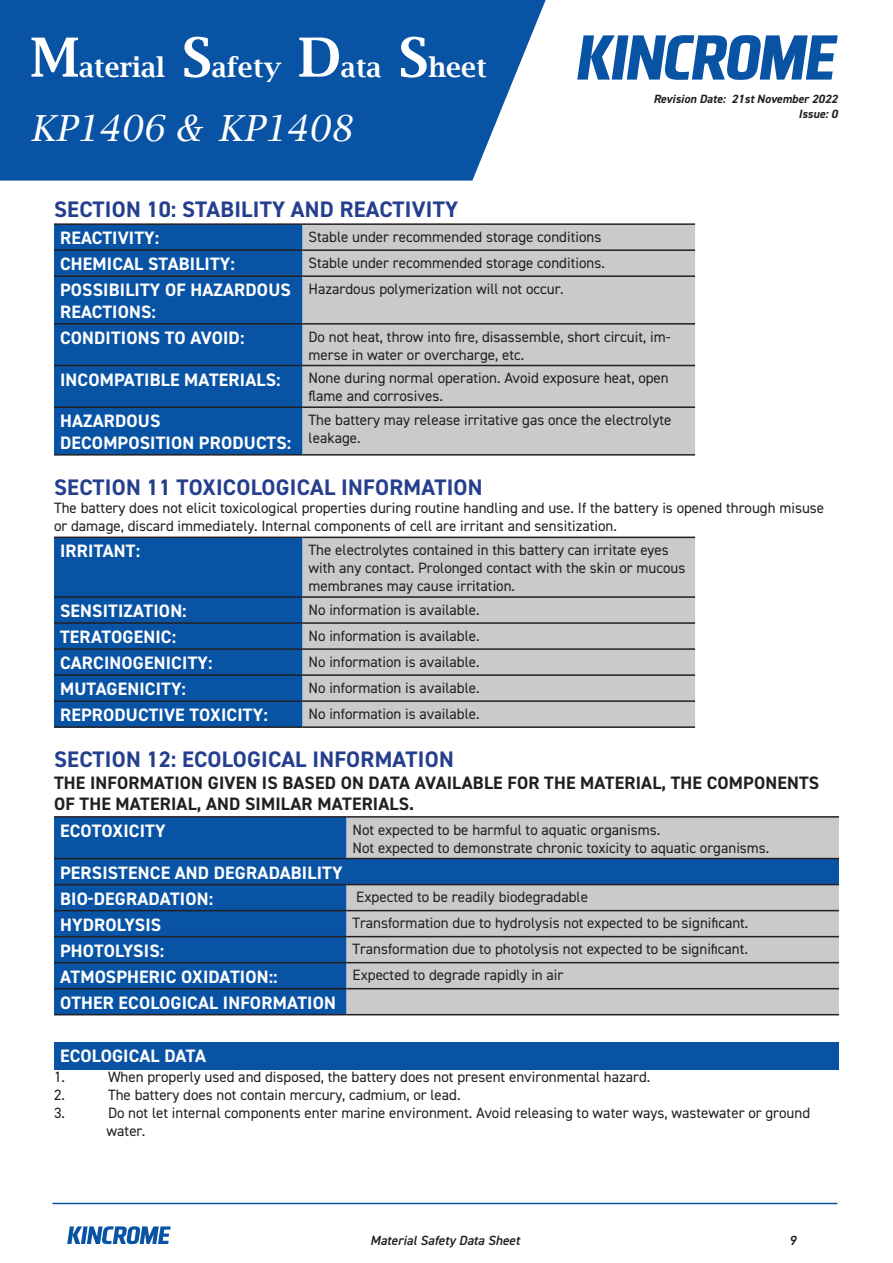
<style>
.page{position:relative;width:893px;height:1263px;background:#fff}
.page>*{position:absolute;margin:0;border:0;box-sizing:border-box;transform-origin:0 0}
.t1{font:italic 36px "Lucida Bright";color:#fff}
.t2{font:600 27px "Lucida Bright";color:#fff}
.Subheading_Blue{font:700 22.5px "DIN2014";letter-spacing:.01em;color:#253f8e}
.Body_Text{font:700 22.5px "DIN2014";letter-spacing:.01em;color:#253f8e}
.Subheading_White{font:700 18px/21.6px "DIN2014";letter-spacing:.01em;color:#fff}
.Subheading_Black{font:700 18px/21.6px "DIN2014";letter-spacing:.01em;color:#231f20}
.Body_Text-2{font:15px/18px "DIN2014";color:#231f20}
.t3{font:italic 600 13.35px "DIN2014";color:#231f20}
.t4{font:italic 700 12px/14.4px "DIN2014";color:#231f20;text-align:right}
.s1{font-size:54px}
</style>
<div class="page">
<svg style="left:67px;top:1226px;width:104px;height:18px"></svg>
<hr style="left:53px;top:1203px;width:784px;height:1px;background:#0953a5">
<div style="left:0;top:0;width:546px;height:181px;background:#0953a5"></div>
<svg style="left:577px;top:35px;width:261px;height:45px"></svg>
<div style="left:54px;top:225px;width:249px;height:229px;background:#0953a5"></div>
<div style="left:303px;top:225px;width:392px;height:229px;background:#c9cacc"></div>
<hr style="left:54px;top:223px;width:249px;height:2px;background:#231f20">
<hr style="left:54px;top:249px;width:249px;height:2px;background:#231f20">
<hr style="left:54px;top:275px;width:249px;height:2px;background:#231f20">
<hr style="left:54px;top:323px;width:249px;height:2px;background:#231f20">
<hr style="left:54px;top:365px;width:249px;height:1px;background:#231f20">
<hr style="left:54px;top:406px;width:249px;height:2px;background:#231f20">
<hr style="left:54px;top:454px;width:249px;height:2px;background:#231f20">
<hr style="left:303px;top:223px;width:392px;height:2px;background:#231f20">
<hr style="left:303px;top:249px;width:392px;height:2px;background:#231f20">
<hr style="left:303px;top:275px;width:392px;height:2px;background:#231f20">
<hr style="left:303px;top:323px;width:392px;height:2px;background:#231f20">
<hr style="left:303px;top:365px;width:392px;height:1px;background:#231f20">
<hr style="left:303px;top:406px;width:392px;height:2px;background:#231f20">
<hr style="left:303px;top:454px;width:392px;height:2px;background:#231f20">
<div style="left:54px;top:538px;width:249px;height:188px;background:#0953a5"></div>
<div style="left:303px;top:538px;width:392px;height:188px;background:#c9cacc"></div>
<hr style="left:54px;top:537px;width:249px;height:1px;background:#231f20">
<hr style="left:54px;top:596px;width:249px;height:2px;background:#231f20">
<hr style="left:54px;top:622px;width:249px;height:2px;background:#231f20">
<hr style="left:54px;top:648px;width:249px;height:2px;background:#231f20">
<hr style="left:54px;top:674px;width:249px;height:2px;background:#231f20">
<hr style="left:54px;top:700px;width:249px;height:2px;background:#231f20">
<hr style="left:54px;top:726px;width:249px;height:2px;background:#231f20">
<hr style="left:303px;top:537px;width:392px;height:1px;background:#231f20">
<hr style="left:303px;top:596px;width:392px;height:2px;background:#231f20">
<hr style="left:303px;top:622px;width:392px;height:2px;background:#231f20">
<hr style="left:303px;top:648px;width:392px;height:2px;background:#231f20">
<hr style="left:303px;top:674px;width:392px;height:2px;background:#231f20">
<hr style="left:303px;top:700px;width:392px;height:2px;background:#231f20">
<hr style="left:303px;top:726px;width:392px;height:2px;background:#231f20">
<div style="left:54px;top:818px;width:293px;height:196px;background:#0953a5"></div>
<svg style="left:347px;top:818px;width:492px;height:196px;background:#adb7c4"></svg>
<hr style="left:54px;top:816px;width:293px;height:2px;background:#231f20">
<hr style="left:54px;top:858px;width:293px;height:1px;background:#231f20">
<hr style="left:54px;top:884px;width:293px;height:1px;background:#231f20">
<hr style="left:54px;top:910px;width:293px;height:1px;background:#231f20">
<hr style="left:54px;top:936px;width:293px;height:1px;background:#231f20">
<hr style="left:54px;top:962px;width:293px;height:1px;background:#231f20">
<hr style="left:54px;top:988px;width:293px;height:1px;background:#231f20">
<hr style="left:54px;top:1014px;width:293px;height:1px;background:#231f20">
<hr style="left:347px;top:816px;width:492px;height:2px;background:#231f20">
<hr style="left:347px;top:858px;width:492px;height:1px;background:#231f20">
<hr style="left:347px;top:884px;width:492px;height:1px;background:#231f20">
<hr style="left:347px;top:910px;width:492px;height:1px;background:#231f20">
<hr style="left:347px;top:936px;width:492px;height:1px;background:#231f20">
<hr style="left:347px;top:962px;width:492px;height:1px;background:#231f20">
<hr style="left:347px;top:988px;width:492px;height:1px;background:#231f20">
<hr style="left:347px;top:1014px;width:492px;height:1px;background:#231f20">
<div style="left:54px;top:1042px;width:785px;height:28px;background:#0953a5"></div>
<h2 class="t2" style="left:30px;top:52px;width:458px"><span class="s1">M</span>aterial <span class="s1">S</span>afety <span class="s1">D</span>ata <span class="s1">S</span>heet</h2>
<h1 class="t1" style="left:30px;top:108px;width:323px">KP1406 &amp; KP1408</h1>
<p class="t4" style="left:653px;top:92px;width:186px">Revision Date: 21st November 2022<br>Issue: 0</p>
<p class="Subheading_Blue" style="left:54px;top:195px;width:406px">SECTION 10: STABILITY AND REACTIVITY</p>
<p class="Subheading_White" style="left:60px;top:227px;width:101px">REACTIVITY:</p>
<p class="Body_Text-2" style="left:309px;top:227px;width:294px">Stable under recommended storage conditions</p>
<p class="Subheading_White" style="left:60px;top:253px;width:176px">CHEMICAL STABILITY:</p>
<p class="Body_Text-2" style="left:309px;top:253px;width:298px">Stable under recommended storage conditions.</p>
<p class="Subheading_White" style="left:60px;top:279px;width:232px">POSSIBILITY OF HAZARDOUS<br>REACTIONS:</p>
<p class="Body_Text-2" style="left:309px;top:279px;width:257px">Hazardous polymerization will not occur.</p>
<p class="Subheading_White" style="left:60px;top:327px;width:186px">CONDITIONS TO AVOID:</p>
<p class="Body_Text-2" style="left:309px;top:327px;width:363px">Do not heat, throw into fire, disassemble, short circuit, im&shy;merse in water or overcharge, etc.</p>
<p class="Subheading_White" style="left:60px;top:368px;width:222px">INCOMPATIBLE MATERIALS:</p>
<p class="Body_Text-2" style="left:309px;top:369px;width:362px">None during normal operation. Avoid exposure heat, open flame and corrosives.</p>
<p class="Subheading_White" style="left:60px;top:410px;width:233px">HAZARDOUS<br>DECOMPOSITION PRODUCTS:</p>
<p class="Body_Text-2" style="left:309px;top:410px;width:364px">The battery may release irritative gas once the electrolyte leakage.</p>
<p class="Subheading_Blue" style="left:54px;top:472px;width:430px">SECTION 11 TOXICOLOGICAL INFORMATION</p>
<p class="Body_Text-2" style="left:54px;top:498px;width:772px">The battery does not elicit toxicological properties during routine handling and use. If the battery is opened through misuse or damage, discard immediately. Internal components of cell are irritant and sensitization.</p>
<p class="Subheading_White" style="left:60px;top:540px;width:82px">IRRITANT:</p>
<p class="Body_Text-2" style="left:309px;top:541px;width:378px">The electrolytes contained in this battery can irritate eyes with any contact. Prolonged contact with the skin or mucous membranes may cause irritation.</p>
<p class="Subheading_White" style="left:60px;top:600px;width:128px">SENSITIZATION:</p>
<p class="Body_Text-2" style="left:309px;top:600px;width:173px">No information is available.</p>
<p class="Subheading_White" style="left:60px;top:626px;width:118px">TERATOGENIC:</p>
<p class="Body_Text-2" style="left:309px;top:626px;width:173px">No information is available.</p>
<p class="Subheading_White" style="left:60px;top:652px;width:154px">CARCINOGENICITY:</p>
<p class="Body_Text-2" style="left:309px;top:652px;width:173px">No information is available.</p>
<p class="Subheading_White" style="left:60px;top:678px;width:127px">MUTAGENICITY:</p>
<p class="Body_Text-2" style="left:309px;top:678px;width:173px">No information is available.</p>
<p class="Subheading_White" style="left:60px;top:704px;width:209px">REPRODUCTIVE TOXICITY:</p>
<p class="Body_Text-2" style="left:309px;top:704px;width:173px">No information is available.</p>
<p class="Body_Text" style="left:54px;top:744px;width:401px">SECTION 12: ECOLOGICAL INFORMATION</p>
<p class="Subheading_Black" style="left:54px;top:771px;width:767px">THE INFORMATION GIVEN IS BASED ON DATA AVAILABLE FOR THE MATERIAL, THE COMPONENTS<br>OF THE MATERIAL, AND SIMILAR MATERIALS.</p>
<p class="Subheading_White" style="left:60px;top:820px;width:107px">ECOTOXICITY</p>
<p class="Body_Text-2" style="left:353px;top:820px;width:309px">Not expected to be harmful to aquatic organisms.</p>
<p class="Body_Text-2" style="left:353px;top:838px;width:418px">Not expected to demonstrate chronic toxicity to aquatic organisms.</p>
<p class="Subheading_White" style="left:60px;top:861px;width:284px">PERSISTENCE AND DEGRADABILITY</p>
<p class="Subheading_White" style="left:60px;top:887px;width:155px">BIO-DEGRADATION:</p>
<p class="Body_Text-2" style="left:356px;top:888px;width:233px">Expected to be readily biodegradable</p>
<p class="Subheading_White" style="left:60px;top:913px;width:103px">HYDROLYSIS</p>
<p class="Body_Text-2" style="left:353px;top:914px;width:397px">Transformation due to hydrolysis not expected to be significant.</p>
<p class="Subheading_White" style="left:60px;top:939px;width:106px">PHOTOLYSIS:</p>
<p class="Body_Text-2" style="left:353px;top:940px;width:397px">Transformation due to photolysis not expected to be significant.</p>
<p class="Subheading_White" style="left:60px;top:965px;width:219px">ATMOSPHERIC OXIDATION::</p>
<p class="Body_Text-2" style="left:353px;top:966px;width:212px">Expected to degrade rapidly in air</p>
<p class="Subheading_White" style="left:60px;top:991px;width:277px">OTHER ECOLOGICAL INFORMATION</p>
<p class="Subheading_White" style="left:60px;top:1045px;width:147px">ECOLOGICAL DATA</p>
<p class="Body_Text-2" style="left:54px;top:1068px;width:13px">1.</p>
<p class="Body_Text-2" style="left:108px;top:1068px;width:544px">When properly used and disposed, the battery does not present environmental hazard.</p>
<p class="Body_Text-2" style="left:54px;top:1086px;width:13px">2.</p>
<p class="Body_Text-2" style="left:108px;top:1086px;width:354px">The battery does not contain mercury, cadmium, or lead.</p>
<p class="Body_Text-2" style="left:54px;top:1104px;width:13px">3.</p>
<p class="Body_Text-2" style="left:106px;top:1104px;width:705px">Do not let internal components enter marine environment. Avoid releasing to water ways, wastewater or ground water.</p>
<p class="t3" style="left:370px;top:1231px;width:151px">Material Safety Data Sheet</p>
<p class="t3" style="left:789px;top:1231px;width:8px">9</p>
</div>
